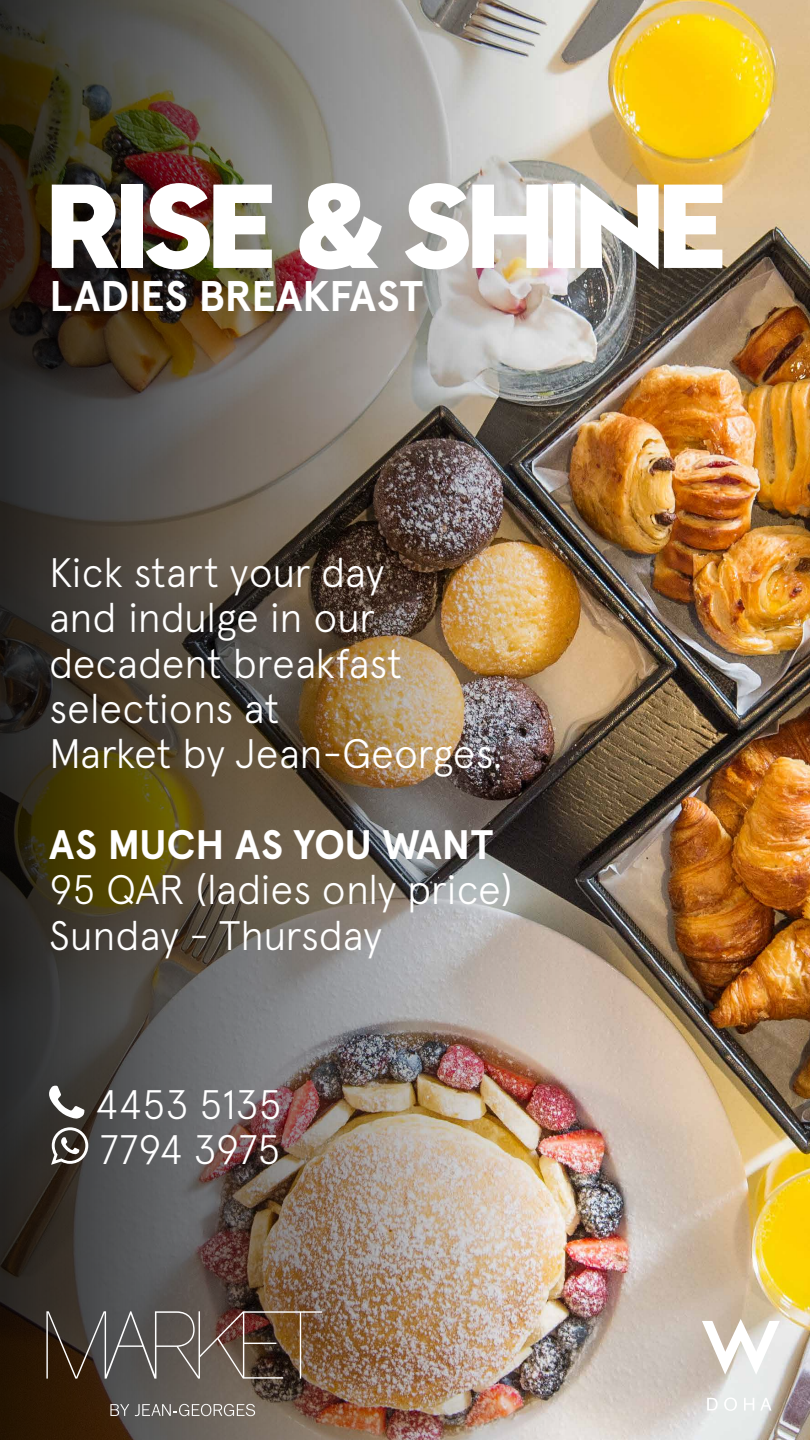
<style>
.page{position:relative;width:810px;height:1440px;background:#fff}
.page>*{position:absolute;margin:0;border:0;box-sizing:border-box;transform-origin:0 0}
.t1{font:700 108.23px "W Sans New";color:#fff}
.t2{font:700 42.83px "W Apercu";letter-spacing:-.01em;color:#fff}
.t3{font:300 41.17px/45.3px "Apercu Pro";letter-spacing:-.015em;color:#fff}
.t4{font:700 41.17px "Apercu Pro";letter-spacing:-.01em;color:#fff}
</style>
<div class="page">
<img style="left:564px;top:0;width:246px;height:1440px">
<img style="left:0;top:0;width:564px;height:1440px">
<svg style="left:49px;top:1086px;width:36px;height:33px"></svg>
<svg style="left:51px;top:1127px;width:37px;height:38px"></svg>
<svg style="left:110px;top:1404px;width:19px;height:12px"></svg>
<svg style="left:135px;top:1404px;width:120px;height:12px"></svg>
<svg style="left:46px;top:1311px;width:276px;height:68px;background:#5f5147"></svg>
<svg style="left:702px;top:1319px;width:78px;height:56px"></svg>
<svg style="left:707px;top:1398px;width:11px;height:13px"></svg>
<svg style="left:724px;top:1397px;width:13px;height:14px"></svg>
<svg style="left:744px;top:1398px;width:10px;height:13px"></svg>
<svg style="left:760px;top:1398px;width:11px;height:13px"></svg>
<h1 class="t1" style="left:49px;top:167px;width:676px">RISE &amp; SHINE</h1>
<p class="t2" style="left:49px;top:264px;width:375px">LADIES BREAKFAST</p>
<p class="t3" style="left:49px;top:546px;width:456px">Kick start your day<br>and indulge in our decadent breakfast selections at<br>Market by Jean-Georges.</p>
<p class="t4" style="left:49px;top:814px;width:446px">AS MUCH AS YOU WANT</p>
<p class="t3" style="left:49px;top:864px;width:465px">95 QAR (ladies only price(<br>Sunday - Thursday</p>
<p class="t3" style="left:95px;top:1078px;width:189px">4453 5135<br>7794 3975</p>
</div>
